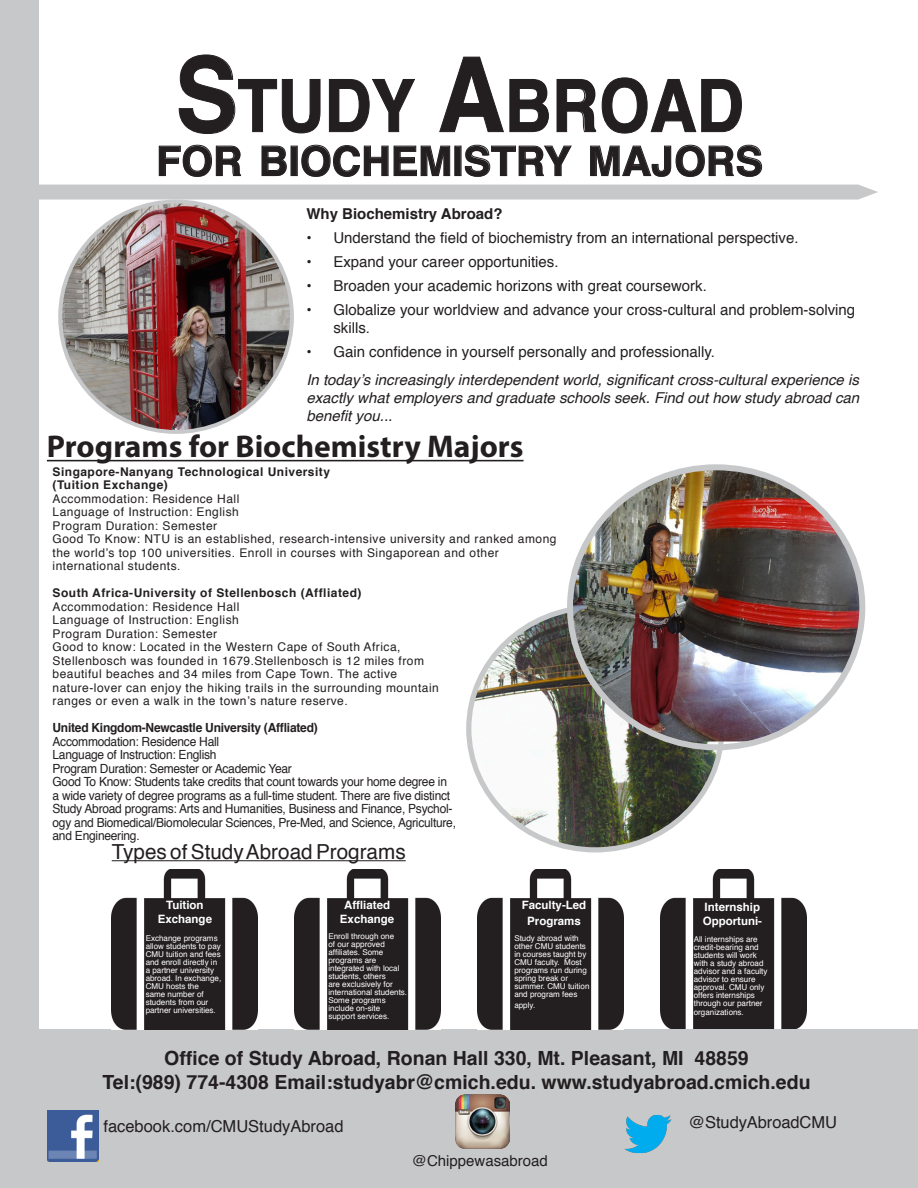
<style>
.page{position:relative;width:918px;height:1188px;background:#fff}
.page>*{position:absolute;margin:0;border:0;box-sizing:border-box;transform-origin:0 0}
.Study_Abroad-_page_1{font:700 72.45px "Helvetica";color:#231f20;scale:.9 1}
.Page_Heading_2{font:700 40.95px "Helvetica";color:#231f20}
.Process_heading{font:700 31.5px "Myriad Pro";color:#231f20}
.Process_heading-2{font:20.7px "Helvetica";color:#231f20}
.t1{font:700 19.5px "Helvetica";color:#231f20}
.Process_heading-3{font:16.5px "Helvetica";color:#231f20}
.Process_heading-4{font:15px/18px "Helvetica";color:#231f20}
.Paragraph_text{font:italic 15px/18px "Helvetica";color:#231f20;text-align:justify}
.Paragraph_Heading_1{font:700 15px "Helvetica";color:#231f20}
.t2{font:12.6px/13.5px "Helvetica";letter-spacing:-.02em;color:#231f20;scale:.95 1}
.t3{font:700 12.6px "Helvetica";letter-spacing:-.02em;color:#231f20;scale:.95 1}
.t4{font:12px/13.5px "Helvetica";letter-spacing:.04em;color:#231f20}
.t5{font:700 12px "Helvetica";letter-spacing:.04em;color:#231f20}
.t6{font:700 11.55px/15.9px "Helvetica";color:#fff;text-align:center}
.t7{font:8.1px/8.1px "Helvetica";color:#fff}
.s1{font-size:103.5px}
</style>
<div class="page">
<img style="left:661px;top:869px;width:146px;height:160px">
<img style="left:60px;top:201px;width:232px;height:231px">
<div style="left:5px;top:1029px;width:913px;height:159px;background:#c7c8ca"></div>
<svg style="left:178px;top:54px;width:143px;height:80px"></svg>
<svg style="left:329px;top:79px;width:86px;height:53px"></svg>
<svg style="left:439px;top:56px;width:110px;height:77px"></svg>
<svg style="left:556px;top:77px;width:186px;height:57px"></svg>
<svg style="left:159px;top:144px;width:82px;height:33px"></svg>
<svg style="left:261px;top:145px;width:26px;height:31px"></svg>
<div style="left:291px;top:146px;width:7px;height:30px;border:1px solid #231f20"></div>
<svg style="left:301px;top:144px;width:149px;height:33px"></svg>
<svg style="left:465px;top:144px;width:107px;height:33px"></svg>
<svg style="left:590px;top:144px;width:172px;height:33px"></svg>
<img style="left:47px;top:1111px;width:51px;height:50px">
<img style="left:624px;top:1114px;width:48px;height:40px">
<svg style="left:39px;top:184px;width:839px;height:16px;background:#cbcbcd"></svg>
<div style="left:0;top:0;width:39px;height:1188px;background:#c7c8ca"></div>
<img style="left:469px;top:608px;width:250px;height:242px">
<img style="left:570px;top:468px;width:292px;height:274px">
<hr style="left:47px;top:460px;width:477px;height:1px;background:#231f20">
<hr style="left:112px;top:860px;width:294px;height:1px;background:#231f20">
<img style="left:112px;top:869px;width:146px;height:160px">
<img style="left:478px;top:869px;width:146px;height:160px">
<img style="left:294px;top:869px;width:146px;height:160px">
<img style="left:456px;top:1094px;width:54px;height:54px">
<p class="Study_Abroad-_page_1" style="left:175px;top:48px;width:633px"><span class="s1">S</span>TUDY <span class="s1">A</span>BROAD</p>
<p class="Page_Heading_2" style="left:156px;top:128px;width:605px">FOR BIOCHEMISTRY MAJORS</p>
<p class="Paragraph_Heading_1" style="left:306px;top:202px;width:198px">Why Biochemistry Abroad?</p>
<p class="Process_heading-4" style="left:306px;top:229px;width:494px">• Understand the field of biochemistry from an international perspective.</p>
<p class="Process_heading-4" style="left:306px;top:253px;width:254px">• Expand your career opportunities.</p>
<p class="Process_heading-4" style="left:306px;top:277px;width:402px">• Broaden your academic horizons with great coursework.</p>
<p class="Process_heading-4" style="left:333px;top:301px;width:523px;text-indent:-27px">• Globalize your worldview and advance your cross-cultural and problem-solving skills.</p>
<p class="Process_heading-4" style="left:306px;top:343px;width:410px">• Gain confidence in yourself personally and professionally.</p>
<p class="Paragraph_text" style="left:306px;top:372px;width:554px">In today’s increasingly interdependent world, significant cross-cultural experience is exactly what employers and graduate schools seek. Find out how study abroad can benefit you...</p>
<p class="Process_heading" style="left:47px;top:426px;width:478px">Programs for Biochemistry Majors</p>
<p class="t5" style="left:53px;top:462px;width:279px">Singapore-Nanyang Technological University</p>
<p class="t5" style="left:53px;top:475px;width:117px">(Tuition Exchange)</p>
<p class="t4" style="left:53px;top:492px;width:188px">Accommodation: Residence Hall</p>
<p class="t4" style="left:53px;top:505px;width:188px">Language of Instruction: English</p>
<p class="t4" style="left:53px;top:519px;width:166px">Program Duration: Semester</p>
<p class="t4" style="left:53px;top:532px;width:506px">Good To Know: NTU is an established, research-intensive university and ranked among the world’s top 100 universities. Enroll in courses with Singaporean and other</p>
<p class="t4" style="left:53px;top:559px;width:129px">international students.</p>
<p class="t5" style="left:53px;top:583px;width:310px">South Africa-University of Stellenbosch (Affliated)</p>
<p class="t4" style="left:53px;top:600px;width:188px">Accommodation: Residence Hall</p>
<p class="t4" style="left:53px;top:613px;width:188px">Language of Instruction: English</p>
<p class="t4" style="left:53px;top:627px;width:166px">Program Duration: Semester</p>
<p class="t4" style="left:53px;top:640px;width:349px">Good to know: Located in the Western Cape of South Africa,</p>
<p class="t4" style="left:53px;top:654px;width:373px">Stellenbosch was founded in 1679.Stellenbosch is 12 miles from</p>
<p class="t4" style="left:53px;top:667px;width:346px">beautiful beaches and 34 miles from Cape Town. The active</p>
<p class="t4" style="left:53px;top:681px;width:388px">nature-lover can enjoy the hiking trails in the surrounding mountain ranges or even a walk in the town’s nature reserve.</p>
<p class="t3" style="left:53px;top:717px;width:281px">United Kingdom-Newcastle University (Affliated)</p>
<p class="t2" style="left:53px;top:735px;width:177px">Accommodation: Residence Hall</p>
<p class="t2" style="left:53px;top:748px;width:174px">Language of Instruction: English</p>
<p class="t2" style="left:53px;top:762px;width:253px">Program Duration: Semester or Academic Year</p>
<p class="t2" style="left:53px;top:775px;width:426px">Good To Know: Students take credits that count towards your home degree in a wide variety of degree programs as a full-time student. There are five distinct Study Abroad programs: Arts and Humanities, Business and Finance, Psychol&shy;ogy and Biomedical/Biomolecular Sciences, Pre-Med, and Science, Agriculture, and Engineering.</p>
<p class="Process_heading-2" style="left:112px;top:836px;width:295px">Types of Study Abroad Programs</p>
<p class="t6" style="left:166px;top:897px;width:39px">Tuition</p>
<p class="t6" style="left:158px;top:911px;width:56px">Exchange</p>
<p class="t7" style="left:146px;top:934px;width:77px">Exchange programs allow students to pay<br>CMU tuition and fees and enroll directly in a partner university abroad. In exchange,<br>CMU hosts the<br>same number of students from our partner universities.</p>
<p class="t6" style="left:344px;top:897px;width:47px">Affliated</p>
<p class="t6" style="left:340px;top:911px;width:56px">Exchange</p>
<p class="t7" style="left:328px;top:932px;width:80px">Enroll through one<br>of our approved affiliates. Some programs are integrated with local students, others<br>are exclusively for international students.<br>Some programs include on-site support services.</p>
<p class="t6" style="left:522px;top:897px;width:66px">Faculty-Led<br>Programs</p>
<p class="t7" style="left:514px;top:934px;width:74px">Study abroad with other CMU students in courses taught by<br>CMU faculty. Most programs run during spring break or</p>
<p class="t7" style="left:514px;top:982px;width:77px">summer. CMU tuition and program fees</p>
<p class="t7" style="left:514px;top:1002px;width:22px">apply.</p>
<p class="t6" style="left:703px;top:900px;width:61px;line-height:13.8px;text-align:left">Internship<br>Opportuni-</p>
<p class="t7" style="left:694px;top:935px;width:75px">All internships are credit-bearing and students will work with a study abroad advisor and a faculty advisor to ensure approval. CMU only offers internships through our partner organizations.</p>
<p class="t1" style="left:164px;top:1043px;width:586px">Office of Study Abroad, Ronan Hall 330, Mt. Pleasant, MI 48859</p>
<p class="t1" style="left:102px;top:1066px;width:710px">Tel:(989) 774-4308 Email:studyabr@cmich.edu. www.studyabroad.cmich.edu</p>
<p class="Process_heading-3" style="left:103px;top:1114px;width:242px">facebook.com/CMUStudyAbroad</p>
<p class="Process_heading-3" style="left:688px;top:1110px;width:150px">@StudyAbroadCMU</p>
<p class="Process_heading-4" style="left:412px;top:1152px;width:138px">@Chippewasabroad</p>
</div>
